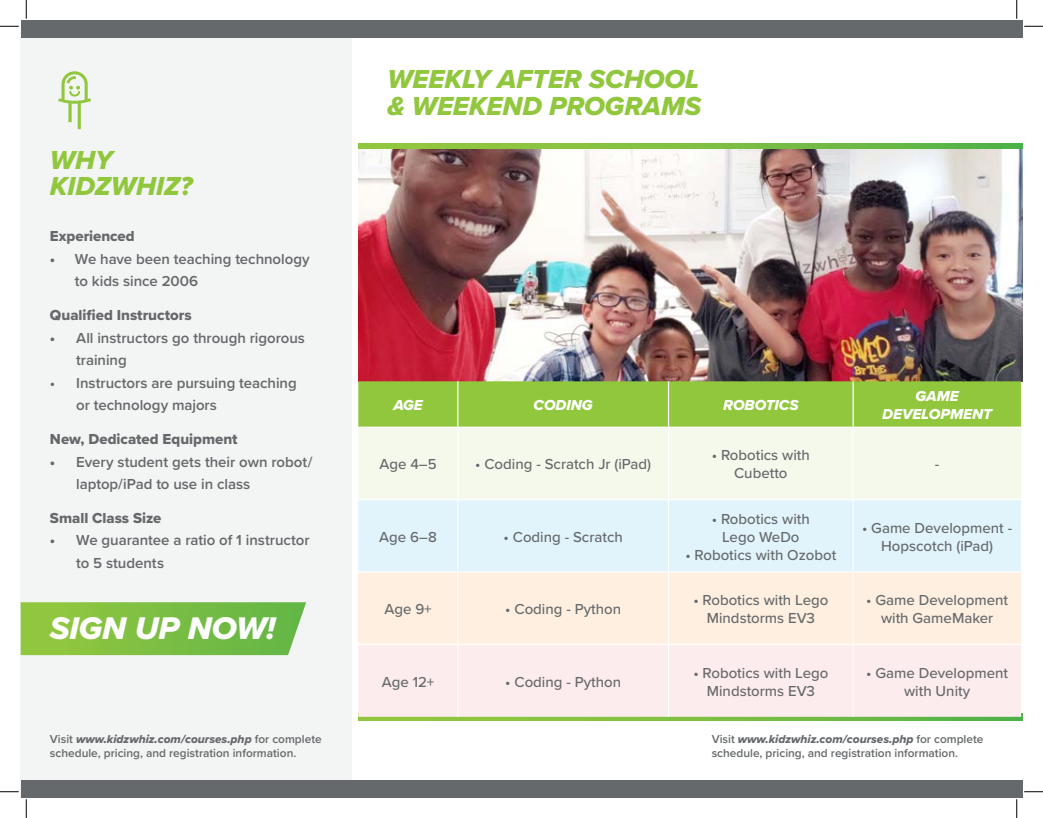
<style>
.page{position:relative;width:1043px;height:818px;background:#fff}
.page>*{position:absolute;margin:0;border:0;box-sizing:border-box;transform-origin:0 0}
.t1{font:32.5px "Proxima Nova Extrabld It";letter-spacing:-.005em;color:#fff}
.t2{font:27px/26.4px "Proxima Nova Extrabld It";color:#91c73d}
.t3{font:500 15px/18px "Proxima Nova";color:#66696b;text-align:center}
.t4{font:600 15px/22.5px "Proxima Nova";color:#66696b}
.t5{font:15px "Proxima Nova Extrabld";color:#66696b}
.t6{font:15px/18px "Proxima Nova Extrabld It";color:#fff;text-align:center}
.t7{font:600 11.88px/14.2px "Proxima Nova";color:#66696b}
.s1{font-family:"Proxima Nova Extrabld";font-weight:400}
.s2{font-family:"Proxima Nova Extrabld It";font-weight:400}
</style>
<div class="page">
<svg style="left:358px;top:144px;width:664px;height:5px"></svg>
<img style="left:358px;top:149px;width:664px;height:232px">
<div style="left:21px;top:32px;width:331px;height:765px;background:#f3f4f4"></div>
<svg style="left:358px;top:713px;width:664px;height:7px"></svg>
<svg style="left:21px;top:602px;width:285px;height:53px"></svg>
<div style="left:358px;top:381px;width:663px;height:45px;background:#91c73d"></div>
<div style="left:358px;top:428px;width:663px;height:71px;background:#f4f9ec"></div>
<div style="left:358px;top:500px;width:663px;height:71px;background:#e1f4fc"></div>
<div style="left:358px;top:572px;width:663px;height:71px;background:#feefe1"></div>
<div style="left:358px;top:645px;width:663px;height:71px;background:#fdeced"></div>
<hr style="left:457px;top:381px;width:1px;height:45px;background:#fff">
<hr style="left:668px;top:381px;width:1px;height:45px;background:#fff">
<hr style="left:852px;top:381px;width:1px;height:45px;background:#fff">
<hr style="left:668px;top:428px;width:1px;height:71px;background:#fff">
<hr style="left:852px;top:428px;width:1px;height:71px;background:#fff">
<hr style="left:668px;top:500px;width:1px;height:71px;background:#fff">
<hr style="left:852px;top:500px;width:1px;height:71px;background:#fff">
<hr style="left:668px;top:572px;width:1px;height:71px;background:#fff">
<hr style="left:852px;top:572px;width:1px;height:71px;background:#fff">
<hr style="left:668px;top:645px;width:1px;height:71px;background:#fff">
<hr style="left:852px;top:645px;width:1px;height:71px;background:#fff">
<hr style="left:457px;top:428px;width:1px;height:71px;background:#fff">
<hr style="left:457px;top:500px;width:1px;height:71px;background:#fff">
<hr style="left:457px;top:572px;width:1px;height:71px;background:#fff">
<hr style="left:457px;top:645px;width:1px;height:71px;background:#fff">
<div style="left:21px;top:21px;width:1001px;height:17px;background:#66696b"></div>
<div style="left:21px;top:780px;width:1001px;height:17px;background:#66696b"></div>
<svg style="left:58px;top:71px;width:33px;height:58px"></svg>
<svg style="left:0;top:25px;width:19px;height:2px"></svg>
<svg style="left:1024px;top:25px;width:18px;height:2px"></svg>
<svg style="left:0;top:791px;width:19px;height:1px"></svg>
<svg style="left:1024px;top:791px;width:18px;height:1px"></svg>
<svg style="left:25px;top:0;width:2px;height:19px"></svg>
<svg style="left:25px;top:799px;width:2px;height:19px"></svg>
<svg style="left:1016px;top:0;width:1px;height:19px"></svg>
<svg style="left:1016px;top:799px;width:1px;height:19px"></svg>
<p class="t2" style="left:50px;top:146px;width:144px">WHY<br>KIDZWHIZ?</p>
<p class="t5" style="left:50px;top:225px;width:86px">Experienced</p>
<p class="t4" style="left:75px;top:247px;width:236px;text-indent:-25px"><span class="s1">•</span> We have been teaching technology to kids since 2006</p>
<p class="t5" style="left:50px;top:304px;width:143px">Qualified Instructors</p>
<p class="t4" style="left:76px;top:326px;width:230px;text-indent:-26px"><span class="s1">•</span> All instructors go through rigorous training</p>
<p class="t4" style="left:76px;top:371px;width:222px;text-indent:-26px">• Instructors are pursuing teaching or technology majors</p>
<p class="t5" style="left:50px;top:428px;width:189px">New, Dedicated Equipment</p>
<p class="t4" style="left:76px;top:450px;width:238px;text-indent:-26px"><span class="s1">•</span> Every student gets their own robot/ laptop/iPad to use in class</p>
<p class="t5" style="left:50px;top:506px;width:113px">Small Class Size</p>
<p class="t4" style="left:76px;top:528px;width:235px;text-indent:-26px"><span class="s1">•</span> We guarantee a ratio of 1 instructor to 5 students</p>
<p class="t1" style="left:50px;top:604px;width:227px">SIGN UP NOW!</p>
<p class="t7" style="left:50px;top:731px;width:273px">Visit <span class="s2">www.kidzwhiz.com/courses.php</span> for complete schedule, pricing, and registration information.</p>
<p class="t2" style="left:387px;top:66px;width:315px">WEEKLY AFTER SCHOOL &amp; WEEKEND PROGRAMS</p>
<p class="t6" style="left:393px;top:396px;width:31px">AGE</p>
<p class="t6" style="left:533px;top:396px;width:61px">CODING</p>
<p class="t6" style="left:723px;top:396px;width:77px">ROBOTICS</p>
<p class="t6" style="left:882px;top:387px;width:111px">GAME<br>DEVELOPMENT</p>
<p class="t3" style="left:379px;top:455px;width:59px">Age 4–5</p>
<p class="t3" style="left:475px;top:455px;width:177px">• Coding - Scratch Jr (iPad)</p>
<p class="t3" style="left:712px;top:446px;width:99px">• Robotics with<br>Cubetto</p>
<p class="t3" style="left:934px;top:455px;width:6px">-</p>
<p class="t3" style="left:379px;top:527px;width:59px">Age 6–8</p>
<p class="t3" style="left:503px;top:527px;width:121px">• Coding - Scratch</p>
<p class="t3" style="left:712px;top:509px;width:99px">• Robotics with<br>Lego WeDo</p>
<p class="t3" style="left:685px;top:545px;width:152px">• Robotics with Ozobot</p>
<p class="t3" style="left:862px;top:518px;width:152px">• Game Development -<br>Hopscotch (iPad)</p>
<p class="t3" style="left:384px;top:599px;width:49px">Age 9+</p>
<p class="t3" style="left:505px;top:599px;width:117px">• Coding - Python</p>
<p class="t3" style="left:693px;top:590px;width:136px">• Robotics with Lego<br>Mindstorms EV3</p>
<p class="t3" style="left:866px;top:590px;width:143px">• Game Development with GameMaker</p>
<p class="t3" style="left:382px;top:672px;width:54px">Age 12+</p>
<p class="t3" style="left:505px;top:672px;width:117px">• Coding - Python</p>
<p class="t3" style="left:693px;top:663px;width:136px">• Robotics with Lego<br>Mindstorms EV3</p>
<p class="t3" style="left:866px;top:663px;width:143px">• Game Development with Unity</p>
<p class="t7" style="left:711px;top:731px;width:273px">Visit <span class="s2">www.kidzwhiz.com/courses.php</span> for complete schedule, pricing, and registration information.</p>
</div>
